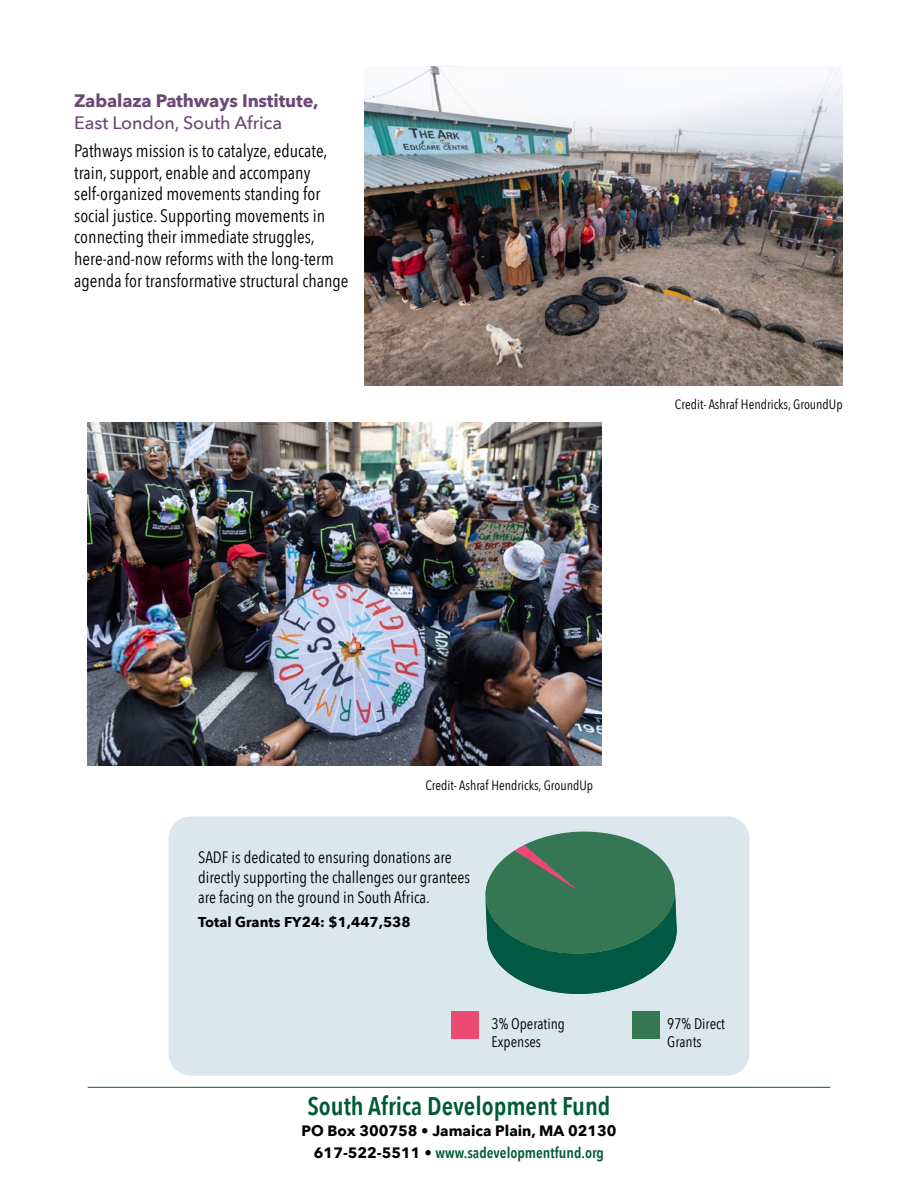
<style>
.page{position:relative;width:918px;height:1188px;background:#fff}
.page>*{position:absolute;margin:0;border:0;box-sizing:border-box;transform-origin:0 0}
.t1{font:600 25.5px "Avenir Next Condensed";color:#005b33}
.t2{font:18px/21.6px "Avenir Next Condensed";color:#000}
.t3{font:700 18px "Avenir Next";letter-spacing:-.01em;color:#6c4876}
.t4{font:500 18px "Avenir Next";letter-spacing:-.01em;color:#6c4876}
.t5{font:16.5px/19.8px "Avenir Next Condensed";color:#000}
.t6{font:15.3px/18.3px "Avenir Next Condensed";color:#000}
.t7{font:600 15px "Avenir Next Condensed";color:#005b33}
.t8{font:700 15px "Avenir Next";color:#000}
.t9{font:700 14.25px "Avenir Next";color:#000}
.t10{font:13.5px "Avenir Next Condensed";color:#000}
.s1{font-family:"Avenir Next";font-weight:700;color:#000}
</style>
<div class="page">
<hr style="left:88px;top:1087px;width:742px;height:1px;background:#005b33">
<div style="left:168px;top:816px;width:582px;height:260px;background:#dae8ed;border-radius:22px"></div>
<img style="left:364px;top:66px;width:479px;height:319px">
<svg style="left:485px;top:831px;width:192px;height:163px"></svg>
<div style="left:451px;top:1011px;width:28px;height:28px;background:#ec4a73"></div>
<div style="left:632px;top:1011px;width:28px;height:28px;background:#347752"></div>
<img style="left:87px;top:423px;width:514px;height:342px">
<p class="t3" style="left:74px;top:85px;width:246px">Zabalaza Pathways Institute,</p>
<p class="t4" style="left:74px;top:107px;width:209px">East London, South Africa</p>
<p class="t2" style="left:74px;top:139px;width:276px">Pathways mission is to catalyze, educate, train, support, enable and accompany self-organized movements standing for social justice. Supporting movements in connecting their immediate struggles, here-and-now reforms with the long-term agenda for transformative structural change</p>
<p class="t10" style="left:675px;top:393px;width:169px">Credit- Ashraf Hendricks, GroundUp</p>
<p class="t10" style="left:425px;top:774px;width:169px">Credit- Ashraf Hendricks, GroundUp</p>
<p class="t5" style="left:198px;top:847px;width:273px">SADF is dedicated to ensuring donations are directly supporting the challenges our grantees are facing on the ground in South Africa.</p>
<p class="t9" style="left:198px;top:910px;width:214px">Total Grants FY24: $1,447,538</p>
<p class="t6" style="left:492px;top:1013px;width:75px">3% Operating<br>Expenses</p>
<h1 class="t1" style="left:307px;top:1084px;width:305px">South Africa Development Fund</h1>
<p class="t8" style="left:302px;top:1118px;width:316px">PO Box 300758 • Jamaica Plain, MA 02130</p>
<p class="t7" style="left:314px;top:1139px;width:292px"><span class="s1">617-522-5511 •</span> www.sadevelopmentfund.org</p>
<p class="t6" style="left:667px;top:1013px;width:59px">97% Direct<br>Grants</p>
</div>
